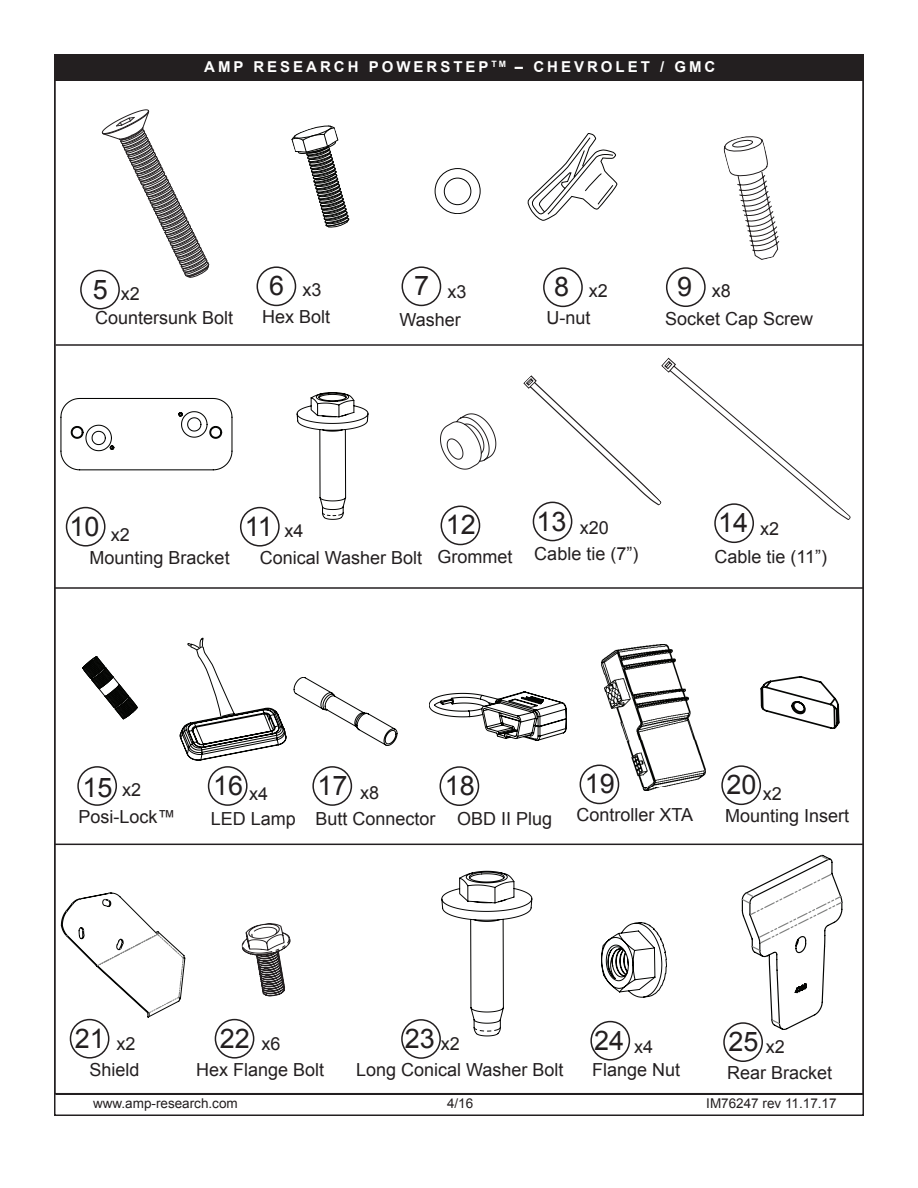
<style>
.page{position:relative;width:918px;height:1188px;background:#fff}
.page>*{position:absolute;margin:0;border:0;box-sizing:border-box;transform-origin:0 0}
.t1{font:27px "Arial";color:#231f20}
.t2{font:18px/26.7px "Arial";color:#231f20}
.t3{font:700 15px "Arial";letter-spacing:.2em;color:#fff}
.t4{font:13.5px "Arial";color:#231f20}
.s1{font-size:27px}
.s2{font-size:18px}
</style>
<div class="page">
<div style="left:54px;top:55px;width:809px;height:26px;background:#231f20"></div>
<svg style="left:60px;top:397px;width:173px;height:74px"></svg>
<svg style="left:102px;top:109px;width:107px;height:169px"></svg>
<svg style="left:82px;top:656px;width:56px;height:63px"></svg>
<svg style="left:440px;top:414px;width:56px;height:55px"></svg>
<div style="left:666px;top:267px;width:40px;height:40px;border:2px solid #231f20;border-radius:50%"></div>
<div style="left:441px;top:506px;width:39px;height:39px;border:2px solid #231f20;border-radius:50%"></div>
<div style="left:714px;top:503px;width:40px;height:40px;border:2px solid #231f20;border-radius:50%"></div>
<svg style="left:724px;top:136px;width:56px;height:124px"></svg>
<svg style="left:523px;top:357px;width:328px;height:173px"></svg>
<div style="left:77px;top:766px;width:40px;height:40px;border:2px solid #231f20;border-radius:50%"></div>
<div style="left:533px;top:502px;width:39px;height:39px;border:2px solid #231f20;border-radius:50%"></div>
<div style="left:208px;top:766px;width:40px;height:40px;border:2px solid #231f20;border-radius:50%"></div>
<svg style="left:180px;top:637px;width:106px;height:123px"></svg>
<hr style="left:56px;top:1094px;width:808px;height:1px;background:#231f20">
<svg style="left:528px;top:133px;width:89px;height:88px"></svg>
<div style="left:543px;top:267px;width:40px;height:40px;border:2px solid #231f20;border-radius:50%"></div>
<div style="left:402px;top:266px;width:39px;height:40px;border:2px solid #231f20;border-radius:50%"></div>
<svg style="left:435px;top:168px;width:45px;height:46px"></svg>
<div style="left:257px;top:266px;width:39px;height:40px;border:2px solid #231f20;border-radius:50%"></div>
<svg style="left:291px;top:126px;width:58px;height:102px"></svg>
<div style="left:80px;top:270px;width:40px;height:40px;border:2px solid #231f20;border-radius:50%"></div>
<img style="left:602px;top:645px;width:103px;height:145px">
<div style="left:312px;top:766px;width:40px;height:40px;border:2px solid #231f20;border-radius:50%"></div>
<svg style="left:294px;top:677px;width:103px;height:69px"></svg>
<svg style="left:429px;top:692px;width:138px;height:49px"></svg>
<div style="left:440px;top:766px;width:39px;height:40px;border:2px solid #231f20;border-radius:50%"></div>
<div style="left:240px;top:507px;width:40px;height:40px;border:2px solid #231f20;border-radius:50%"></div>
<svg style="left:297px;top:392px;width:71px;height:128px"></svg>
<div style="left:66px;top:507px;width:40px;height:40px;border:2px solid #231f20;border-radius:50%"></div>
<div style="left:580px;top:765px;width:39px;height:39px;border:2px solid #231f20;border-radius:50%"></div>
<div style="left:70px;top:1019px;width:39px;height:40px;border:2px solid #231f20;border-radius:50%"></div>
<div style="left:215px;top:1019px;width:39px;height:40px;border:2px solid #231f20;border-radius:50%"></div>
<svg style="left:61px;top:892px;width:125px;height:126px"></svg>
<svg style="left:241px;top:923px;width:50px;height:74px"></svg>
<div style="left:401px;top:1019px;width:40px;height:40px;border:2px solid #231f20;border-radius:50%"></div>
<svg style="left:441px;top:871px;width:91px;height:165px"></svg>
<div style="left:590px;top:1021px;width:40px;height:40px;border:2px solid #231f20;border-radius:50%"></div>
<svg style="left:601px;top:922px;width:66px;height:76px"></svg>
<div style="left:721px;top:765px;width:40px;height:40px;border:2px solid #231f20;border-radius:50%"></div>
<svg style="left:760px;top:676px;width:80px;height:53px"></svg>
<div style="left:723px;top:1022px;width:40px;height:40px;border:2px solid #231f20;border-radius:50%"></div>
<svg style="left:741px;top:854px;width:102px;height:177px"></svg>
<div style="left:54px;top:54px;width:810px;height:27px;border:2px solid #231f20"></div>
<hr style="left:56px;top:344px;width:808px;height:2px;background:#231f20">
<hr style="left:54px;top:587px;width:809px;height:2px;background:#231f20">
<hr style="left:54px;top:844px;width:810px;height:1px;background:#231f20">
<p class="t3" style="left:204px;top:57px;width:513px">AMP RESEARCH POWERSTEP <sup>TM</sup> – CHEVROLET / GMC</p>
<h1 class="t1" style="left:93px;top:272px;width:17px">5</h1>
<p class="t2" style="left:95px;top:305px;width:140px">Countersunk Bolt</p>
<p class="t2" style="left:121px;top:281px;width:21px">x2</p>
<p class="t2" style="left:269px;top:277px;width:54px"><span class="s1">6</span> x3</p>
<p class="t2" style="left:448px;top:278px;width:21px">x3</p>
<p class="t2" style="left:262px;top:304px;width:70px">Hex Bolt</p>
<h1 class="t1" style="left:414px;top:268px;width:17px">7</h1>
<p class="t2" style="left:400px;top:306px;width:63px">Washer</p>
<p class="t2" style="left:546px;top:278px;width:63px;text-indent:8px"><span class="s1">8</span> x2<br>U-nut</p>
<p class="t2" style="left:677px;top:278px;width:55px"><span class="s1">9</span> x8</p>
<p class="t2" style="left:665px;top:306px;width:150px">Socket Cap Screw</p>
<h1 class="t1" style="left:70px;top:509px;width:62px">10 <sub>x2</sub></h1>
<p class="t2" style="left:90px;top:544px;width:142px">Mounting Bracket</p>
<h1 class="t1" style="left:245px;top:509px;width:60px">11 <span class="s2">x4</span></h1>
<p class="t2" style="left:260px;top:544px;width:164px">Conical Washer Bolt</p>
<h1 class="t1" style="left:446px;top:507px;width:32px">12</h1>
<p class="t2" style="left:437px;top:543px;width:77px">Grommet</p>
<p class="t2" style="left:536px;top:514px;width:74px"><sup>13</sup> x20</p>
<p class="t2" style="left:534px;top:541px;width:106px">Cable tie (7”)</p>
<h1 class="t1" style="left:718px;top:505px;width:63px">14 <sub>x2</sub></h1>
<p class="t2" style="left:715px;top:544px;width:114px">Cable tie (11”)</p>
<h1 class="t1" style="left:83px;top:769px;width:32px">15</h1>
<p class="t2" style="left:78px;top:804px;width:99px">Posi-Lock™</p>
<p class="t2" style="left:122px;top:776px;width:21px">x2</p>
<h1 class="t1" style="left:213px;top:768px;width:32px">16</h1>
<p class="t2" style="left:211px;top:806px;width:87px">LED Lamp</p>
<p class="t2" style="left:249px;top:781px;width:21px">x4</p>
<h1 class="t1" style="left:318px;top:768px;width:32px">17</h1>
<p class="t2" style="left:316px;top:806px;width:122px">Butt Connector</p>
<p class="t2" style="left:360px;top:779px;width:21px">x8</p>
<h1 class="t1" style="left:445px;top:768px;width:32px">18</h1>
<p class="t2" style="left:457px;top:806px;width:97px">OBD II Plug</p>
<h1 class="t1" style="left:585px;top:766px;width:32px">19</h1>
<p class="t2" style="left:577px;top:802px;width:118px">Controller XTA</p>
<h1 class="t1" style="left:727px;top:767px;width:32px">20</h1>
<p class="t2" style="left:725px;top:803px;width:126px">Mounting Insert</p>
<p class="t2" style="left:763px;top:781px;width:21px">x2</p>
<h1 class="t1" style="left:75px;top:1021px;width:32px">21</h1>
<p class="t2" style="left:90px;top:1057px;width:52px">Shield</p>
<p class="t2" style="left:116px;top:1030px;width:21px">x2</p>
<h1 class="t1" style="left:220px;top:1021px;width:62px">22 <span class="s2">x6</span></h1>
<p class="t2" style="left:196px;top:1057px;width:130px">Hex Flange Bolt</p>
<h1 class="t1" style="left:405px;top:1021px;width:57px">23 <span class="s2">x2</span></h1>
<p class="t2" style="left:356px;top:1057px;width:209px">Long Conical Washer Bolt</p>
<h1 class="t1" style="left:594px;top:1023px;width:60px">24 <sub>x4</sub></h1>
<p class="t2" style="left:592px;top:1057px;width:90px">Flange Nut</p>
<h1 class="t1" style="left:728px;top:1024px;width:32px">25</h1>
<p class="t2" style="left:727px;top:1060px;width:107px">Rear Bracket</p>
<p class="t2" style="left:766px;top:1033px;width:21px">x2</p>
<p class="t4" style="left:93px;top:1094px;width:146px">www.amp-research.com</p>
<p class="t4" style="left:447px;top:1095px;width:28px">4/16</p>
<p class="t4" style="left:706px;top:1095px;width:132px">IM76247 rev 11.17.17</p>
</div>
